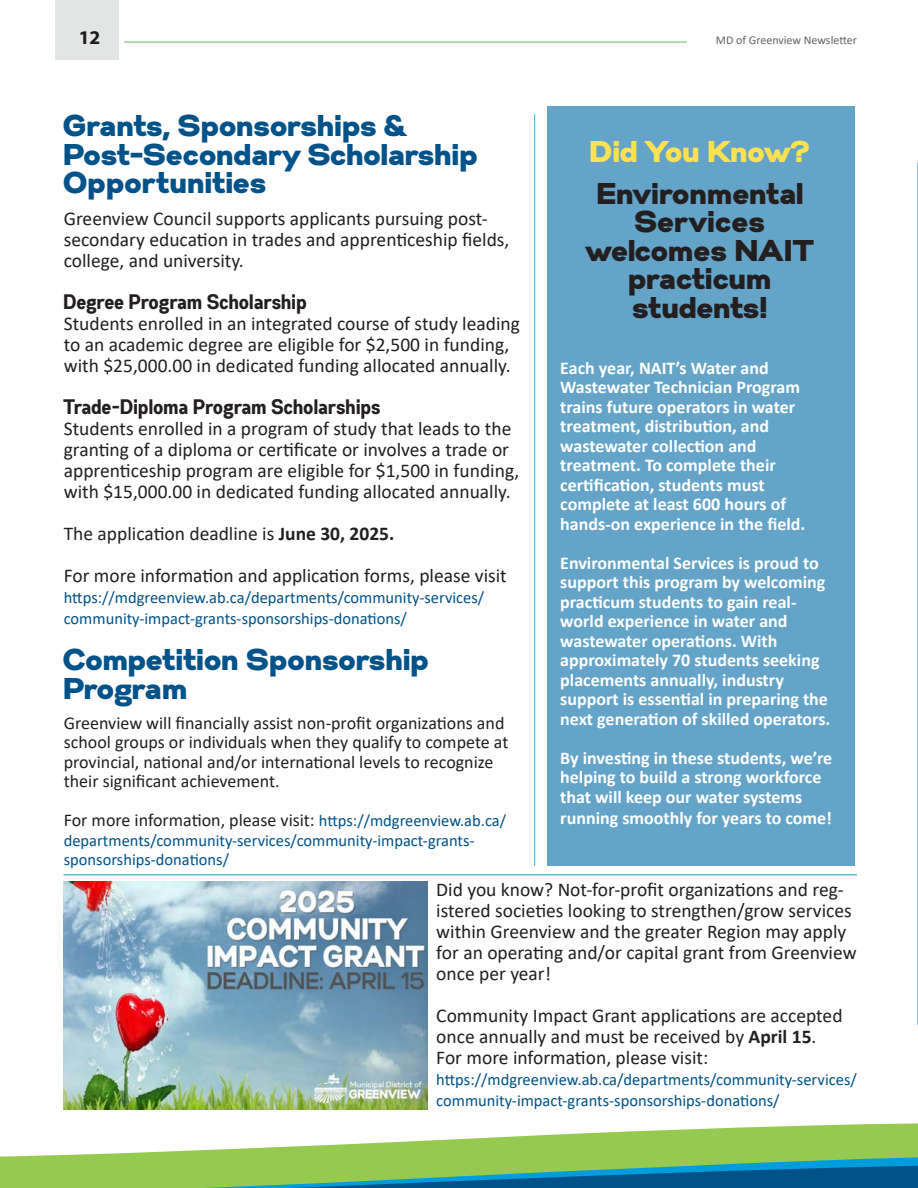
<style>
.page{position:relative;width:918px;height:1188px;background:#fff}
.page>*{position:absolute;margin:0;border:0;box-sizing:border-box;transform-origin:0 0}
.Main_title{font:900 30px/28.5px "Gabriel Sans";color:#015289}
.Main_title-2{font:900 30px/28.5px "Gabriel Sans";color:#231f20;text-align:center}
.Header_01{font:900 30px "Gabriel Sans";letter-spacing:-.01em;color:#015289}
.Main_title-3{font:900 30px "Gabriel Sans";letter-spacing:-.02em;color:#ffe152}
.Header_01-2{font:700 21px "Gabriel Sans Cond";color:#231f20}
.Header_01-3{font:19.5px/21px "Calibri";color:#231f20}
.t1{font:700 19.5px "Myriad Pro";color:#1a1a18}
.Paragraph___tab{font:700 18px/19.5px "Calibri";color:#fff}
.Header_01-4{font:18px/19.5px "Calibri";color:#231f20}
.Header_01-5{font:16.5px/21px "Calibri";color:#015289}
.t2{font:12px "Calibri";color:#636464}
.s1{font-weight:700}
.s2{font-size:16.5px;color:#015289}
</style>
<div class="page">
<div style="left:55px;top:0;width:64px;height:60px;background:#e3e5e5"></div>
<hr style="left:124px;top:42px;width:563px;height:1px;background:#6bc069">
<div style="left:0;top:1155px;width:49px;height:32px;background:#95c950"></div>
<svg style="left:49px;top:1123px;width:869px;height:65px;fill:#95c950"></svg>
<svg style="left:0;top:1187px;width:51px;height:1px"></svg>
<div style="left:547px;top:106px;width:307px;height:760px;background:#65a4c9"></div>
<hr style="left:534px;top:114px;width:1px;height:752px;background:#38abd6">
<hr style="left:917px;top:163px;width:1px;height:862px;background:#1e91bf">
<hr style="left:63px;top:875px;width:794px;height:1px;background:#1e91bf">
<img style="left:64px;top:882px;width:364px;height:227px">
<p class="t1" style="left:79px;top:24px;width:23px">12</p>
<p class="t2" style="left:716px;top:31px;width:143px">MD of Greenview Newsletter</p>
<p class="Main_title" style="left:64px;top:112px;width:417px">Grants, Sponsorships &amp;<br>Post-Secondary Scholarship<br>Opportunities</p>
<p class="Header_01-3" style="left:64px;top:208px;width:447px">Greenview Council supports applicants pursuing post&shy;secondary education in trades and apprenticeship fields, college, and university.</p>
<p class="Header_01-2" style="left:64px;top:289px;width:245px">Degree Program Scholarship</p>
<p class="Header_01-3" style="left:64px;top:313px;width:458px">Students enrolled in an integrated course of study leading to an academic degree are eligible for $2,500 in funding, with $25,000.00 in dedicated funding allocated annually.</p>
<p class="Header_01-2" style="left:64px;top:394px;width:319px">Trade-Diploma Program Scholarships</p>
<p class="Header_01-3" style="left:64px;top:418px;width:457px">Students enrolled in a program of study that leads to the granting of a diploma or certificate or involves a trade or apprenticeship program are eligible for $1,500 in funding, with $15,000.00 in dedicated funding allocated annually.</p>
<p class="Header_01-3" style="left:64px;top:512px;width:445px;line-height:42px">The application deadline is <span class="s1">June 30, 2025.<br></span>For more information and application forms, please visit</p>
<p class="Header_01-5" style="left:64px;top:587px;width:422px">https://mdgreenview.ab.ca/departments/community-services/ community-impact-grants-sponsorships-donations/</p>
<p class="Header_01" style="left:64px;top:641px;width:368px">Competition Sponsorship</p>
<p class="Header_01" style="left:64px;top:670px;width:126px">Program</p>
<p class="Header_01-4" style="left:64px;top:712px;width:446px">Greenview will financially assist non-profit organizations and school groups or individuals when they qualify to compete at provincial, national and/or international levels to recognize their significant achievement.</p>
<p class="Header_01-4" style="left:64px;top:810px;width:444px">For more information, please visit: <span class="s2">https://mdgreenview.ab.ca/</span></p>
<p class="Header_01-5" style="left:64px;top:830px;width:412px;line-height:19.5px">departments/community-services/community-impact-grants&shy;sponsorships-donations/</p>
<p class="Main_title-3" style="left:590px;top:133px;width:223px">Did You Know?</p>
<p class="Main_title-2" style="left:597px;top:179px;width:208px">Environmental</p>
<p class="Main_title-2" style="left:636px;top:208px;width:132px">Services</p>
<p class="Main_title-2" style="left:587px;top:236px;width:229px">welcomes NAIT practicum</p>
<p class="Main_title-2" style="left:633px;top:293px;width:137px">students!</p>
<p class="Paragraph___tab" style="left:560px;top:358px;width:247px">Each year, NAIT’s Water and<br>Wastewater Technician Program trains future operators in water treatment, distribution, and wastewater collection and treatment. To complete their certification, students must complete at least 600 hours of hands-on experience in the field.</p>
<p class="Paragraph___tab" style="left:560px;top:553px;width:272px">Environmental Services is proud to support this program by welcoming practicum students to gain real&shy;world experience in water and wastewater operations. With approximately 70 students seeking placements annually, industry support is essential in preparing the next generation of skilled operators.</p>
<p class="Paragraph___tab" style="left:560px;top:747px;width:274px;line-height:20px">By investing in these students, we’re helping to build a strong workforce that will keep our water systems running smoothly for years to come!</p>
<p class="Header_01-3" style="left:436px;top:879px;width:422px">Did you know? Not-for-profit organizations and reg&shy;istered societies looking to strengthen/grow services within Greenview and the greater Region may apply for an operating and/or capital grant from Greenview once per year!</p>
<p class="Header_01-3" style="left:436px;top:1005px;width:408px">Community Impact Grant applications are accepted once annually and must be received by <span class="s1">April 15</span>.</p>
<p class="Header_01-3" style="left:436px;top:1047px;width:273px">For more information, please visit:</p>
<p class="Header_01-5" style="left:436px;top:1069px;width:422px">https://mdgreenview.ab.ca/departments/community-services/ community-impact-grants-sponsorships-donations/</p>
</div>
